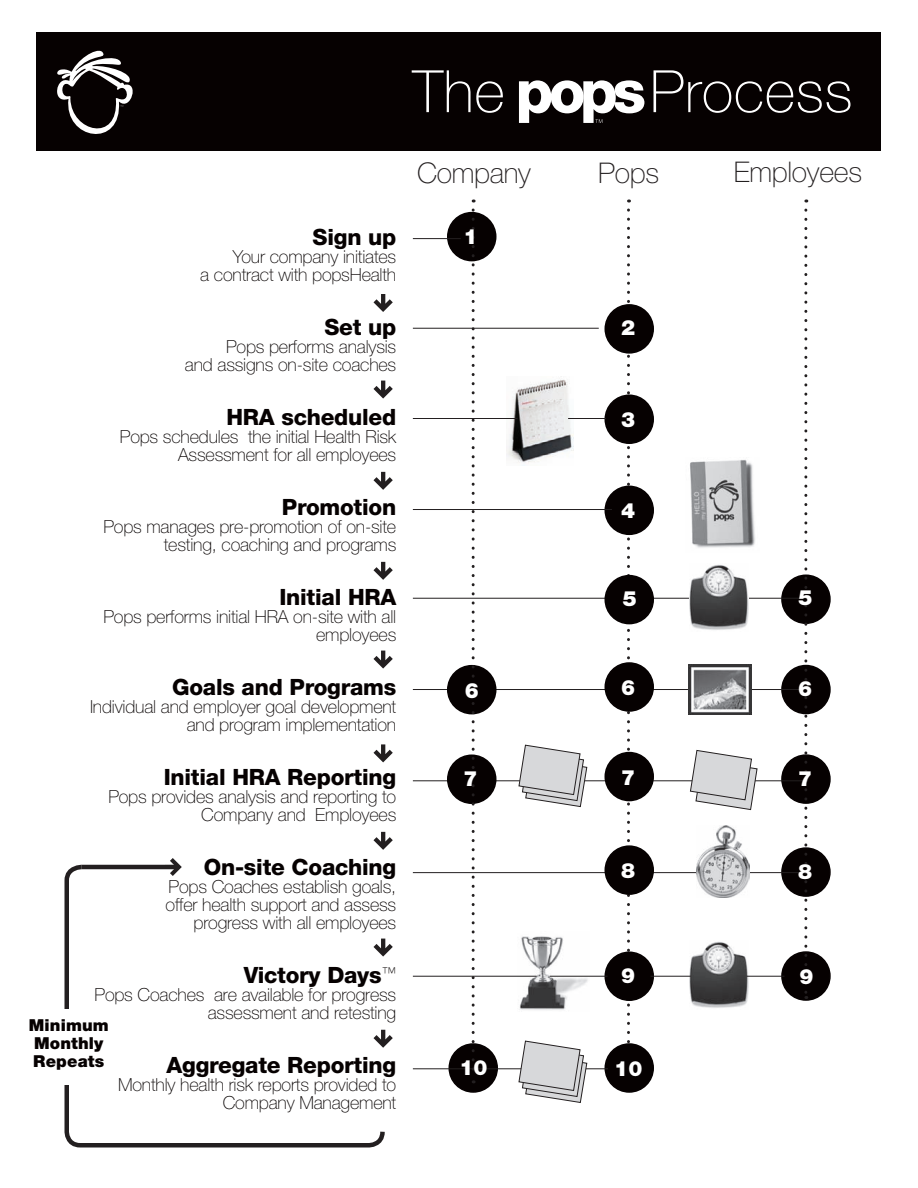
<style>
.page{position:relative;width:918px;height:1188px;background:#fff}
.page>*{position:absolute;margin:0;border:0;box-sizing:border-box;transform-origin:0 0}
.t1{font:100 58.5px "Helvetica Neue";letter-spacing:.01em;color:#fff}
.t2{font:100 28.5px "Helvetica Neue";letter-spacing:-.01em;color:#231f20}
.t3{font:800 22.5px "Helvetica Neue";letter-spacing:-.01em;color:#060101}
.t4{font:900 21px "Helvetica Neue";color:#fff}
.t5{font:100 18px/18px "Helvetica Neue";letter-spacing:-.01em;color:#060101;text-align:right}
.t6{font:900 16.5px/18px "Helvetica Neue";letter-spacing:.01em;color:#060101}
</style>
<div class="page">
<div style="left:782px;top:575px;width:48px;height:48px;background:#060101;border-radius:50%"></div>
<div style="left:781px;top:574px;width:50px;height:50px;border:2px solid #060101;border-radius:50%"></div>
<div style="left:782px;top:755px;width:48px;height:48px;background:#060101;border-radius:50%"></div>
<div style="left:781px;top:754px;width:50px;height:50px;border:2px solid #060101;border-radius:50%"></div>
<div style="left:782px;top:666px;width:48px;height:48px;background:#060101;border-radius:50%"></div>
<div style="left:781px;top:665px;width:50px;height:49px;border:2px solid #060101;border-radius:50%"></div>
<div style="left:782px;top:848px;width:48px;height:48px;background:#060101;border-radius:50%"></div>
<div style="left:781px;top:847px;width:50px;height:50px;border:2px solid #060101;border-radius:50%"></div>
<div style="left:782px;top:952px;width:48px;height:48px;background:#060101;border-radius:50%"></div>
<div style="left:781px;top:951px;width:50px;height:50px;border:2px solid #060101;border-radius:50%"></div>
<hr style="left:413px;top:780px;width:395px;height:1px;background:#231f20">
<hr style="left:413px;top:872px;width:395px;height:1px;background:#231f20">
<hr style="left:413px;top:689px;width:395px;height:1px;background:#231f20">
<hr style="left:413px;top:598px;width:395px;height:1px;background:#231f20">
<svg style="left:627px;top:210px;width:3px;height:833px"></svg>
<div style="left:448px;top:213px;width:48px;height:48px;background:#060101;border-radius:50%"></div>
<div style="left:447px;top:212px;width:49px;height:49px;border:2px solid #060101;border-radius:50%"></div>
<div style="left:448px;top:755px;width:48px;height:48px;background:#060101;border-radius:50%"></div>
<div style="left:447px;top:754px;width:49px;height:50px;border:2px solid #060101;border-radius:50%"></div>
<div style="left:448px;top:666px;width:48px;height:48px;background:#060101;border-radius:50%"></div>
<div style="left:447px;top:665px;width:49px;height:49px;border:2px solid #060101;border-radius:50%"></div>
<div style="left:605px;top:305px;width:48px;height:48px;background:#060101;border-radius:50%"></div>
<div style="left:604px;top:304px;width:50px;height:50px;border:2px solid #060101;border-radius:50%"></div>
<div style="left:605px;top:395px;width:48px;height:48px;background:#060101;border-radius:50%"></div>
<div style="left:604px;top:394px;width:50px;height:50px;border:2px solid #060101;border-radius:50%"></div>
<div style="left:605px;top:486px;width:48px;height:48px;background:#060101;border-radius:50%"></div>
<div style="left:604px;top:486px;width:50px;height:49px;border:2px solid #060101;border-radius:50%"></div>
<div style="left:605px;top:576px;width:48px;height:48px;background:#060101;border-radius:50%"></div>
<div style="left:604px;top:575px;width:50px;height:49px;border:2px solid #060101;border-radius:50%"></div>
<div style="left:605px;top:753px;width:48px;height:48px;background:#060101;border-radius:50%"></div>
<div style="left:604px;top:752px;width:50px;height:49px;border:2px solid #060101;border-radius:50%"></div>
<div style="left:605px;top:663px;width:48px;height:48px;background:#060101;border-radius:50%"></div>
<div style="left:604px;top:662px;width:50px;height:50px;border:2px solid #060101;border-radius:50%"></div>
<div style="left:605px;top:846px;width:48px;height:48px;background:#060101;border-radius:50%"></div>
<div style="left:604px;top:845px;width:50px;height:50px;border:2px solid #060101;border-radius:50%"></div>
<div style="left:605px;top:952px;width:48px;height:48px;background:#060101;border-radius:50%"></div>
<div style="left:604px;top:951px;width:50px;height:50px;border:2px solid #060101;border-radius:50%"></div>
<div style="left:605px;top:1044px;width:48px;height:48px;background:#060101;border-radius:50%"></div>
<div style="left:604px;top:1043px;width:50px;height:50px;border:2px solid #060101;border-radius:50%"></div>
<div style="left:449px;top:1044px;width:48px;height:48px;background:#060101;border-radius:50%"></div>
<div style="left:448px;top:1043px;width:50px;height:50px;border:2px solid #060101;border-radius:50%"></div>
<svg style="left:472px;top:210px;width:3px;height:873px"></svg>
<svg style="left:804px;top:210px;width:3px;height:789px"></svg>
<div style="left:37px;top:32px;width:844px;height:119px;background:#060101"></div>
<hr style="left:413px;top:1068px;width:195px;height:1px;background:#231f20">
<img style="left:696px;top:825px;width:54px;height:72px">
<svg style="left:519px;top:80px;width:126px;height:43px"></svg>
<hr style="left:413px;top:328px;width:186px;height:1px;background:#231f20">
<hr style="left:413px;top:238px;width:48px;height:1px;background:#231f20">
<hr style="left:413px;top:509px;width:199px;height:1px;background:#231f20">
<svg style="left:373px;top:294px;width:20px;height:18px"></svg>
<svg style="left:373px;top:381px;width:20px;height:18px"></svg>
<svg style="left:373px;top:472px;width:20px;height:18px"></svg>
<svg style="left:373px;top:562px;width:20px;height:18px"></svg>
<svg style="left:373px;top:651px;width:20px;height:18px"></svg>
<svg style="left:373px;top:744px;width:20px;height:18px"></svg>
<svg style="left:373px;top:832px;width:20px;height:18px"></svg>
<svg style="left:387px;top:944px;width:6px;height:9px"></svg>
<svg style="left:170px;top:858px;width:7px;height:4px"></svg>
<svg style="left:387px;top:1035px;width:6px;height:9px"></svg>
<svg style="left:64px;top:862px;width:323px;height:286px"></svg>
<hr style="left:82px;top:865px;width:96px;height:4px;background:#231f20">
<div style="left:52px;top:1009px;width:29px;height:76px;background:#fff"></div>
<img style="left:506px;top:379px;width:68px;height:87px">
<hr style="left:568px;top:418px;width:38px;height:1px;background:#231f20">
<hr style="left:413px;top:418px;width:105px;height:1px;background:#231f20">
<img style="left:689px;top:564px;width:59px;height:66px">
<img style="left:689px;top:941px;width:59px;height:67px">
<svg style="left:518px;top:744px;width:70px;height:63px"></svg>
<svg style="left:518px;top:1040px;width:70px;height:63px"></svg>
<svg style="left:690px;top:750px;width:68px;height:60px"></svg>
<img style="left:518px;top:936px;width:71px;height:74px">
<hr style="left:413px;top:976px;width:123px;height:1px;background:#231f20">
<hr style="left:550px;top:976px;width:58px;height:1px;background:#231f20">
<hr style="left:651px;top:976px;width:40px;height:1px;background:#231f20">
<hr style="left:747px;top:976px;width:38px;height:1px;background:#231f20">
<img style="left:690px;top:460px;width:65px;height:88px">
<img style="left:689px;top:664px;width:63px;height:51px">
<svg style="left:57px;top:50px;width:76px;height:84px"></svg>
<h1 class="t1" style="left:413px;top:58px;width:94px">The</h1>
<h1 class="t1" style="left:650px;top:58px;width:204px">Process</h1>
<p class="t3" style="left:313px;top:223px;width:85px">Sign up</p>
<p class="t5" style="left:200px;top:247px;width:198px">Your company initiates<br>a contract with popsHealth</p>
<p class="t3" style="left:325px;top:313px;width:73px">Set up</p>
<p class="t5" style="left:185px;top:337px;width:213px">Pops performs analysis<br>and assigns on-site coaches</p>
<p class="t3" style="left:226px;top:403px;width:171px">HRA scheduled</p>
<p class="t5" style="left:120px;top:427px;width:278px">Pops schedules the initial Health Risk<br>Assessment for all employees</p>
<p class="t3" style="left:282px;top:493px;width:116px">Promotion</p>
<p class="t5" style="left:103px;top:517px;width:294px">Pops manages pre-promotion of on-site testing, coaching and programs</p>
<p class="t3" style="left:279px;top:583px;width:118px">Initial HRA</p>
<p class="t5" style="left:103px;top:607px;width:294px">Pops performs initial HRA on-site with all employees</p>
<p class="t3" style="left:172px;top:673px;width:226px">Goals and Programs</p>
<p class="t5" style="left:90px;top:697px;width:308px">Individual and employer goal development and program implementation</p>
<p class="t3" style="left:164px;top:763px;width:234px">Initial HRA Reporting</p>
<p class="t5" style="left:108px;top:787px;width:289px">Pops provides analysis and reporting to<br>Company and Employees</p>
<p class="t3" style="left:204px;top:853px;width:194px">On-site Coaching</p>
<p class="t5" style="left:166px;top:877px;width:232px">Pops Coaches establish goals, offer health support and assess progress with all employees</p>
<p class="t3" style="left:244px;top:961px;width:154px">Victory Days<sup>™</sup></p>
<p class="t5" style="left:95px;top:985px;width:303px">Pops Coaches are available for progress assessment and retesting</p>
<p class="t3" style="left:167px;top:1051px;width:231px">Aggregate Reporting</p>
<p class="t5" style="left:118px;top:1075px;width:280px">Monthly health risk reports provided to<br>Company Management</p>
<p class="t6" style="left:29px;top:1016px;width:82px">Minimum<br>Monthly<br>Repeats</p>
<h2 class="t2" style="left:417px;top:156px;width:115px">Company</h2>
<h2 class="t2" style="left:598px;top:156px;width:62px">Pops</h2>
<p class="t4" style="left:464px;top:224px;width:16px">1</p>
<p class="t4" style="left:621px;top:315px;width:16px">2</p>
<p class="t4" style="left:621px;top:407px;width:16px">3</p>
<p class="t4" style="left:621px;top:498px;width:16px">4</p>
<p class="t4" style="left:623px;top:586px;width:16px">5</p>
<p class="t4" style="left:465px;top:678px;width:16px">6</p>
<p class="t4" style="left:621px;top:675px;width:16px">6</p>
<p class="t4" style="left:464px;top:766px;width:16px">7</p>
<p class="t4" style="left:621px;top:765px;width:16px">7</p>
<p class="t4" style="left:621px;top:858px;width:16px">8</p>
<p class="t4" style="left:621px;top:963px;width:16px">9</p>
<p class="t4" style="left:459px;top:1055px;width:30px">10</p>
<p class="t4" style="left:614px;top:1056px;width:30px">10</p>
<h2 class="t2" style="left:734px;top:156px;width:130px">Employees</h2>
<p class="t4" style="left:799px;top:585px;width:16px">5</p>
<p class="t4" style="left:798px;top:676px;width:16px">6</p>
<p class="t4" style="left:798px;top:766px;width:16px">7</p>
<p class="t4" style="left:798px;top:859px;width:16px">8</p>
<p class="t4" style="left:800px;top:964px;width:16px">9</p>
</div>
